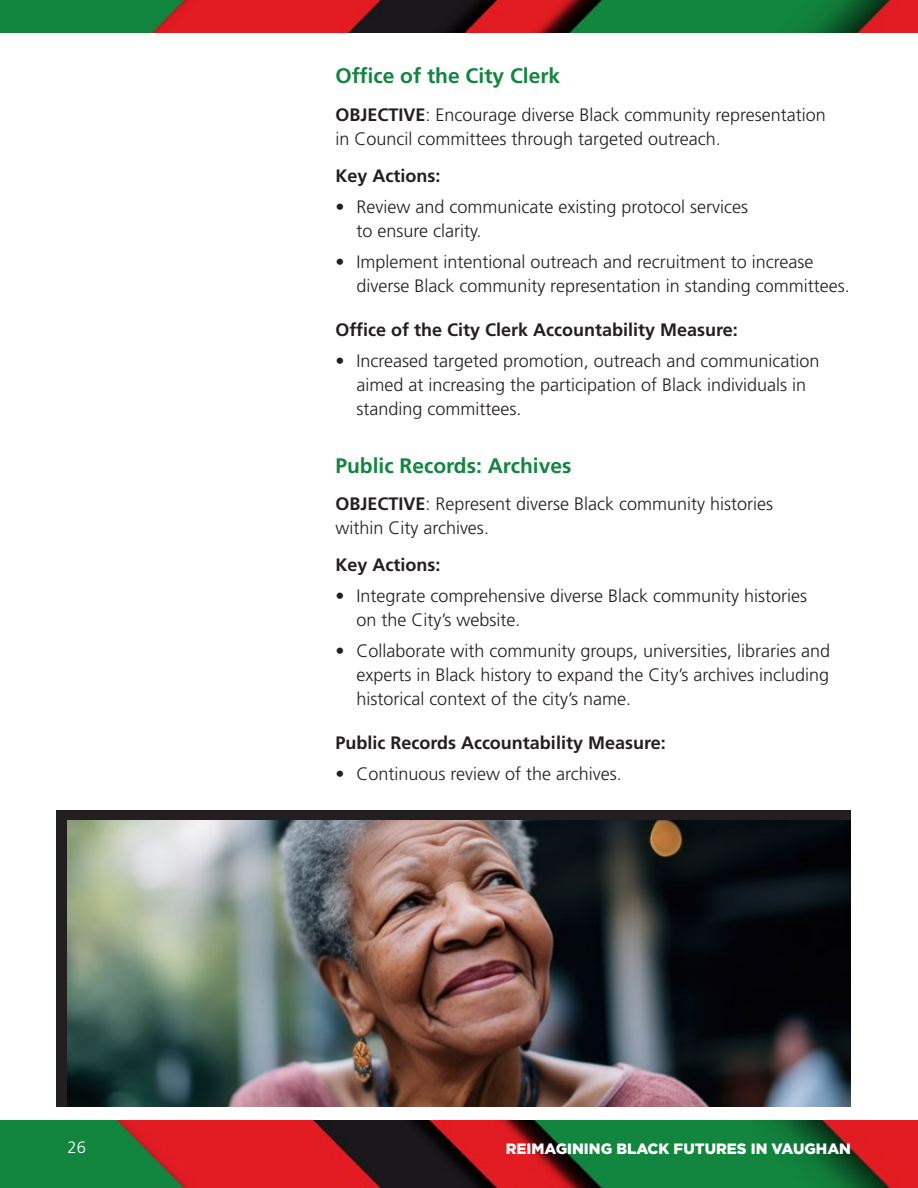
<style>
.page{position:relative;width:918px;height:1188px;background:#fff}
.page>*{position:absolute;margin:0;border:0;box-sizing:border-box;transform-origin:0 0}
.t1{font:700 21px "Frutiger LT Std";color:#12853f}
.t2{font:300 18px/24px "Frutiger LT Std";color:#231f20}
.t3{font:700 18px "Frutiger LT Std";color:#231f20}
.t4{font:300 16.5px "Frutiger LT Std";color:#fff}
.t5{font:900 15px "Gotham";color:#fff}
.s1{font-weight:700}
</style>
<div class="page">
<img style="left:0;top:1120px;width:918px;height:68px">
<img style="left:0;top:0;width:918px;height:32px">
<div style="left:56px;top:810px;width:794px;height:297px;background:#231f20"></div>
<img style="left:68px;top:820px;width:782px;height:287px">
<h3 class="t1" style="left:335px;top:63px;width:226px">Offce of the City Clerk</h3>
<p class="t2" style="left:335px;top:103px;width:492px"><span class="s1">OBJECTIVE</span>: Encourage diverse Black community representation in Council committees through targeted outreach.</p>
<h4 class="t3" style="left:335px;top:165px;width:107px">Key Actions:</h4>
<p class="t2" style="left:356px;top:195px;width:393px;text-indent:-21px">• Review and communicate existing protocol services to ensure clarity.</p>
<p class="t2" style="left:356px;top:250px;width:495px;text-indent:-21px">• Implement intentional outreach and recruitment to increase diverse Black community representation in standing committees.</p>
<h4 class="t3" style="left:335px;top:319px;width:404px">Offce of the City Clerk Accountability Measure:</h4>
<p class="t2" style="left:356px;top:349px;width:465px;text-indent:-21px">• Increased targeted promotion, outreach and communication aimed at increasing the participation of Black individuals in standing committees.</p>
<h3 class="t1" style="left:335px;top:453px;width:238px">Public Records: Archives</h3>
<p class="t2" style="left:335px;top:492px;width:439px"><span class="s1">OBJECTIVE</span>: Represent diverse Black community histories within City archives.</p>
<h4 class="t3" style="left:335px;top:555px;width:107px">Key Actions:</h4>
<p class="t2" style="left:356px;top:584px;width:452px;text-indent:-21px">• Integrate comprehensive diverse Black community histories on the City’s website.</p>
<p class="t2" style="left:356px;top:639px;width:475px;text-align:justify;text-indent:-21px">• Collaborate with community groups, universities, libraries and experts in Black history to expand the City’s archives including historical context of the city’s name.</p>
<p class="t3" style="left:335px;top:732px;width:332px">Public Records Accountability Measure:</p>
<p class="t2" style="left:335px;top:762px;width:288px">• Continuous review of the archives.</p>
<p class="t4" style="left:68px;top:1138px;width:20px">26</p>
<p class="t5" style="left:506px;top:1138px;width:347px">REIMAGINING BLACK FUTURES IN VAUGHAN</p>
</div>
